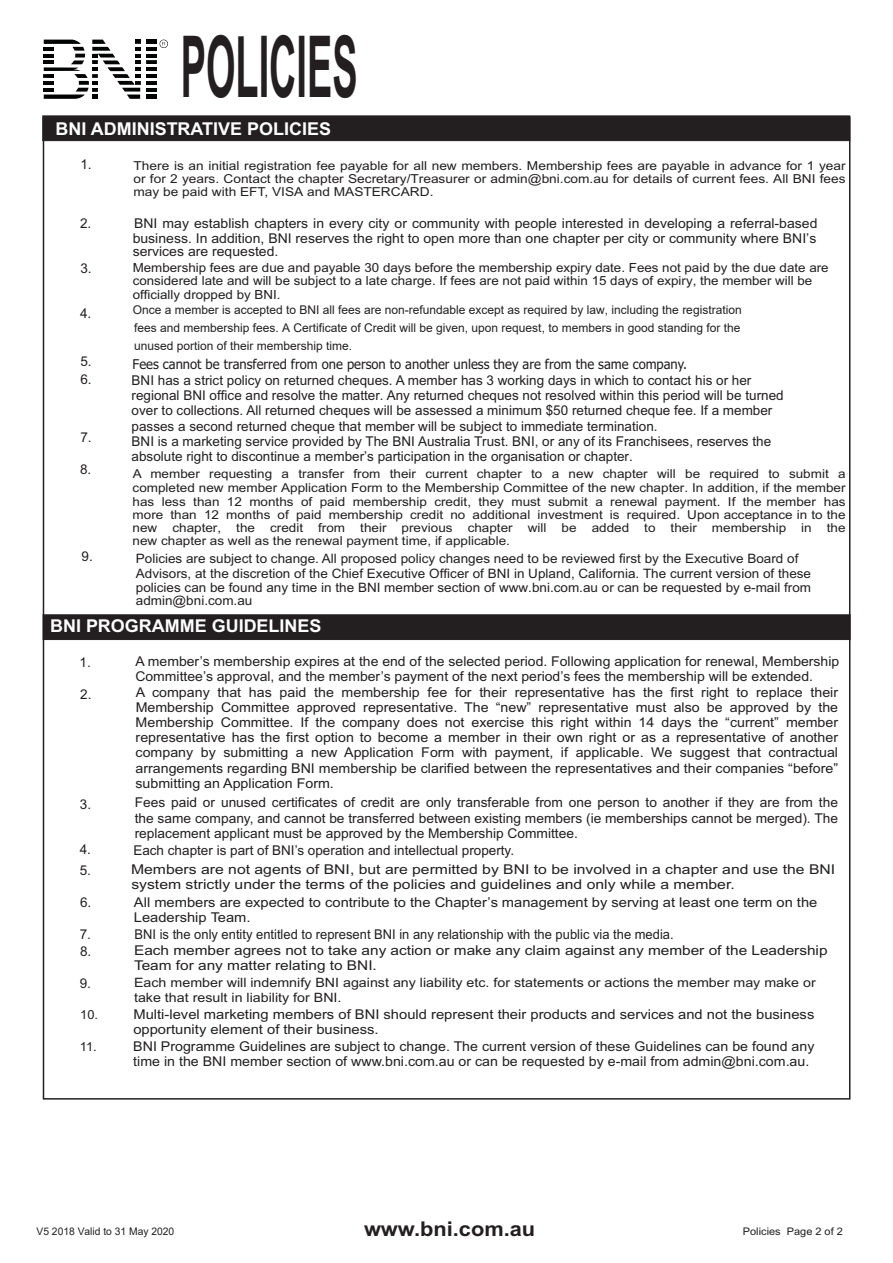
<style>
.page{position:relative;width:893px;height:1263px;background:#fff}
.page>*{position:absolute;margin:0;border:0;box-sizing:border-box;transform-origin:0 0}
.t1{font:700 85.5px "Arial";color:#231f20;scale:.44 1}
.t2{font:700 20.4px "Arial";color:#231f20;scale:1.07 1}
.t3{font:700 17.7px "Arial";color:#fff}
.t4{font:13.5px/15.3px "Arial";color:#231f20;scale:1.04 1}
.t5{font:13.5px/15.3px "Arial";color:#231f20}
.t6{font:13.5px/16.8px "Arial";color:#231f20;scale:1.09 1}
.t7{font:13.5px/15.1px "Arial";color:#231f20;scale:1.05 1}
.t8{font:13.5px/17.9px "Arial";color:#231f20;scale:1.17 1}
.t9{font:13.5px "Tahoma";color:#231f20;scale:.96 1}
.t10{font:13.5px "Arial";color:#231f20;scale:1.14 1}
.t11{font:12.9px/14.5px "Arial";color:#231f20;scale:1.04 1}
.t12{font:12.9px/14.4px "Arial";color:#231f20;scale:1.11 1}
.t13{font:12.6px/12.5px "Arial";color:#231f20;scale:1.06 1}
.t14{font:12.45px "Arial";color:#231f20}
.t15{font:12.3px/13.8px "Arial";color:#231f20;text-align:justify;scale:1.1 1}
.t16{font:12.3px/13.8px "Arial";color:#231f20;scale:1.11 1}
.t17{font:12px/18.1px "Arial";color:#231f20;text-align:justify}
.t18{font:10.5px "Arial";color:#231f20}
.t19{font:10.5px "Arial";color:#231f20;scale:1.05 1}
</style>
<div class="page">
<hr style="left:146px;top:40px;width:11px;height:4px;background:#010202">
<svg style="left:160px;top:40px;width:8px;height:8px"></svg>
<hr style="left:146px;top:47px;width:11px;height:4px;background:#010202">
<hr style="left:146px;top:54px;width:11px;height:4px;background:#010202">
<svg style="left:146px;top:60px;width:11px;height:4px"></svg>
<hr style="left:146px;top:67px;width:11px;height:4px;background:#010202">
<hr style="left:146px;top:74px;width:11px;height:4px;background:#010202">
<hr style="left:146px;top:81px;width:11px;height:4px;background:#010202">
<hr style="left:146px;top:88px;width:11px;height:4px;background:#010202">
<hr style="left:146px;top:95px;width:11px;height:4px;background:#010202">
<svg style="left:44px;top:40px;width:96px;height:59px"></svg>
<div style="left:43px;top:116px;width:807px;height:25px;background:#231f20;border:1px solid #231f20"></div>
<div style="left:43px;top:615px;width:807px;height:25px;background:#231f20"></div>
<h1 class="t1" style="left:181px;top:35px;width:403px">POLICIES</h1>
<h3 class="t3" style="left:56px;top:122px;width:277px">BNI ADMINISTRATIVE POLICIES</h3>
<p class="t5" style="left:80px;top:158px;width:13px">1.</p>
<p class="t16" style="left:134px;top:159px;width:643px">There is an initial registration fee payable for all new members. Membership fees are payable in advance for 1 year or for 2 years. Contact the chapter Secretary/Treasurer or admin@bni.com.au for details of current fees. All BNI fees</p>
<p class="t16" style="left:134px;top:185px;width:272px">may be paid with EFT, VISA and MASTERCARD.</p>
<p class="t4" style="left:133px;top:217px;width:660px">BNI may establish chapters in every city or community with people interested in developing a referral-based business. In addition, BNI reserves the right to open more than one chapter per city or community where BNI’s</p>
<p class="t4" style="left:133px;top:245px;width:142px">services are requested.</p>
<p class="t13" style="left:133px;top:263px;width:658px">Membership fees are due and payable 30 days before the membership expiry date. Fees not paid by the due date are considered late and will be subject to a late charge. If fees are not paid within 15 days of expiry, the member will be</p>
<p class="t13" style="left:133px;top:289px;width:141px">officially dropped by BNI.</p>
<p class="t17" style="left:133px;top:301px;width:610px">Once a member is accepted to BNI all fees are non-refundable except as required by law, including the registration fees and membership fees. A Certificate of Credit will be given, upon request, to members in good standing for the unused portion of their membership time.</p>
<p class="t9" style="left:133px;top:359px;width:579px">Fees cannot be transferred from one person to another unless they are from the same company.</p>
<p class="t5" style="left:132px;top:374px;width:654px">BNI has a strict policy on returned cheques. A member has 3 working days in which to contact his or her regional BNI office and resolve the matter. Any returned cheques not resolved within this period will be turned over to collections. All returned cheques will be assessed a minimum $50 returned cheque fee. If a member passes a second returned cheque that member will be subject to immediate termination.<br>BNI is a marketing service provided by The BNI Australia Trust. BNI, or any of its Franchisees, reserves the absolute right to discontinue a member’s participation in the organisation or chapter.</p>
<p class="t15" style="left:133px;top:468px;width:650px">A member requesting a transfer from their current chapter to a new chapter will be required to submit a completed new member Application Form to the Membership Committee of the new chapter. In addition, if the member has less than 12 months of paid membership credit, they must submit a renewal payment. If the member has more than 12 months of paid membership credit no additional investment is required. Upon acceptance in to the</p>
<p class="t15" style="left:133px;top:522px;width:650px">new chapter, the credit from their previous chapter will be added to their membership in the new chapter as well as the renewal payment time, if applicable.</p>
<p class="t11" style="left:136px;top:553px;width:651px">Policies are subject to change. All proposed policy changes need to be reviewed first by the Executive Board of<br>Advisors, at the discretion of the Chief Executive Officer of BNI in Upland, California. The current version of these policies can be found any time in the BNI member section of www.bni.com.au or can be requested by e-mail from</p>
<p class="t11" style="left:136px;top:595px;width:114px">admin@bni.com.au</p>
<p class="t5" style="left:80px;top:216px;width:13px">2.</p>
<p class="t5" style="left:80px;top:262px;width:13px">3.</p>
<p class="t5" style="left:80px;top:307px;width:13px">4.</p>
<p class="t5" style="left:80px;top:353px;width:13px;line-height:17.9px">5.<br>6.</p>
<p class="t5" style="left:80px;top:431px;width:13px">7.</p>
<p class="t5" style="left:80px;top:463px;width:13px">8.</p>
<p class="t5" style="left:82px;top:550px;width:13px">9.</p>
<h3 class="t3" style="left:50px;top:619px;width:273px">BNI PROGRAMME GUIDELINES</h3>
<p class="t5" style="left:80px;top:656px;width:13px">1.</p>
<p class="t5" style="left:80px;top:688px;width:13px">2.</p>
<p class="t5" style="left:80px;top:798px;width:13px">3.</p>
<p class="t5" style="left:80px;top:839px;width:13px;line-height:21.5px">4.<br>5.</p>
<p class="t5" style="left:80px;top:896px;width:13px">6.</p>
<p class="t5" style="left:80px;top:926px;width:13px;line-height:17.9px">7.<br>8.</p>
<p class="t5" style="left:80px;top:977px;width:13px">9.</p>
<p class="t14" style="left:80px;top:1010px;width:19px">10.</p>
<p class="t14" style="left:80px;top:1042px;width:18px">11.</p>
<p class="t4" style="left:135px;top:655px;width:678px">A member’s membership expires at the end of the selected period. Following application for renewal, Membership Committee’s approval, and the member’s payment of the next period’s fees the membership will be extended.<br>A company that has paid the membership fee for their representative has the first right to replace their Membership Committee approved representative. The “new” representative must also be approved by the Membership Committee. If the company does not exercise this right within 14 days the “current” member representative has the first option to become a member in their own right or as a representative of another company by submitting a new Application Form with payment, if applicable. We suggest that contractual arrangements regarding BNI membership be clarified between the representatives and their companies “before” submitting an Application Form.</p>
<p class="t5" style="left:135px;top:796px;width:705px;text-align:justify">Fees paid or unused certificates of credit are only transferable from one person to another if they are from the the same company, and cannot be transferred between existing members (ie memberships cannot be merged). The replacement applicant must be approved by the Membership Committee.</p>
<p class="t5" style="left:131px;top:842px;width:706px;line-height:19px">Each chapter is part of BNI’s operation and intellectual property.<br>Member are not agent of BN , but are permitted by BN o be nvolved in a chapter an use he NI</p>
<p class="t8" style="left:189px;top:861px;width:8px">s</p>
<p class="t8" style="left:346px;top:861px;width:5px">I</p>
<p class="t8" style="left:294px;top:861px;width:8px">s</p>
<p class="t8" style="left:525px;top:862px;width:13px">I t</p>
<p class="t8" style="left:573px;top:862px;width:5px">i</p>
<p class="t8" style="left:740px;top:862px;width:9px">d</p>
<p class="t8" style="left:783px;top:862px;width:5px">t</p>
<p class="t8" style="left:809px;top:862px;width:10px">B</p>
<p class="t8" style="left:198px;top:876px;width:261px">ri tly nder the e m of the poli es and ui</p>
<p class="t8" style="left:131px;top:876px;width:73px">system st c</p>
<p class="t8" style="left:235px;top:876px;width:9px">u</p>
<p class="t8" style="left:418px;top:876px;width:11px">ci</p>
<p class="t8" style="left:526px;top:877px;width:9px">n</p>
<p class="t8" style="left:134px;top:876px;width:586px;text-indent:172px">tr s<br>All members are expected to contribute to the Chapter’s management by serving at least one term on the</p>
<p class="t6" style="left:134px;top:910px;width:638px">Leadership Team.<br>BNI is the only entity entitled to represent BNI in any relationship with the public via the media.<br>Each member agrees not to take any action or make any claim against any member of the Leadership</p>
<p class="t10" style="left:134px;top:961px;width:215px">Team for any matter relating to BNI.</p>
<p class="t12" style="left:134px;top:977px;width:616px">Each member will indemnify BNI against any liability etc. for statements or actions the member may make or take that result in liability for BNI.</p>
<p class="t6" style="left:133px;top:1008px;width:626px;line-height:15.1px">Multi-level marketing members of BNI should represent their products and services and not the business opportunity element of their business.</p>
<p class="t7" style="left:133px;top:1039px;width:650px">BNI Programme Guidelines are subject to change. The current version of these Guidelines can be found any time in the BNI member section of www.bni.com.au or can be requested by e-mail from admin@bni.com.au.</p>
<p class="t8" style="left:481px;top:877px;width:219px">g deli es and onl w le a member.</p>
<p class="t8" style="left:608px;top:877px;width:32px">y hi</p>
<p class="t18" style="left:37px;top:1224px;width:139px">V5 2018 Valid to 31 May 2020</p>
<h2 class="t2" style="left:364px;top:1221px;width:162px">www.bni.com.au</h2>
<p class="t19" style="left:743px;top:1227px;width:97px">Policies Page 2 of 2</p>
</div>
